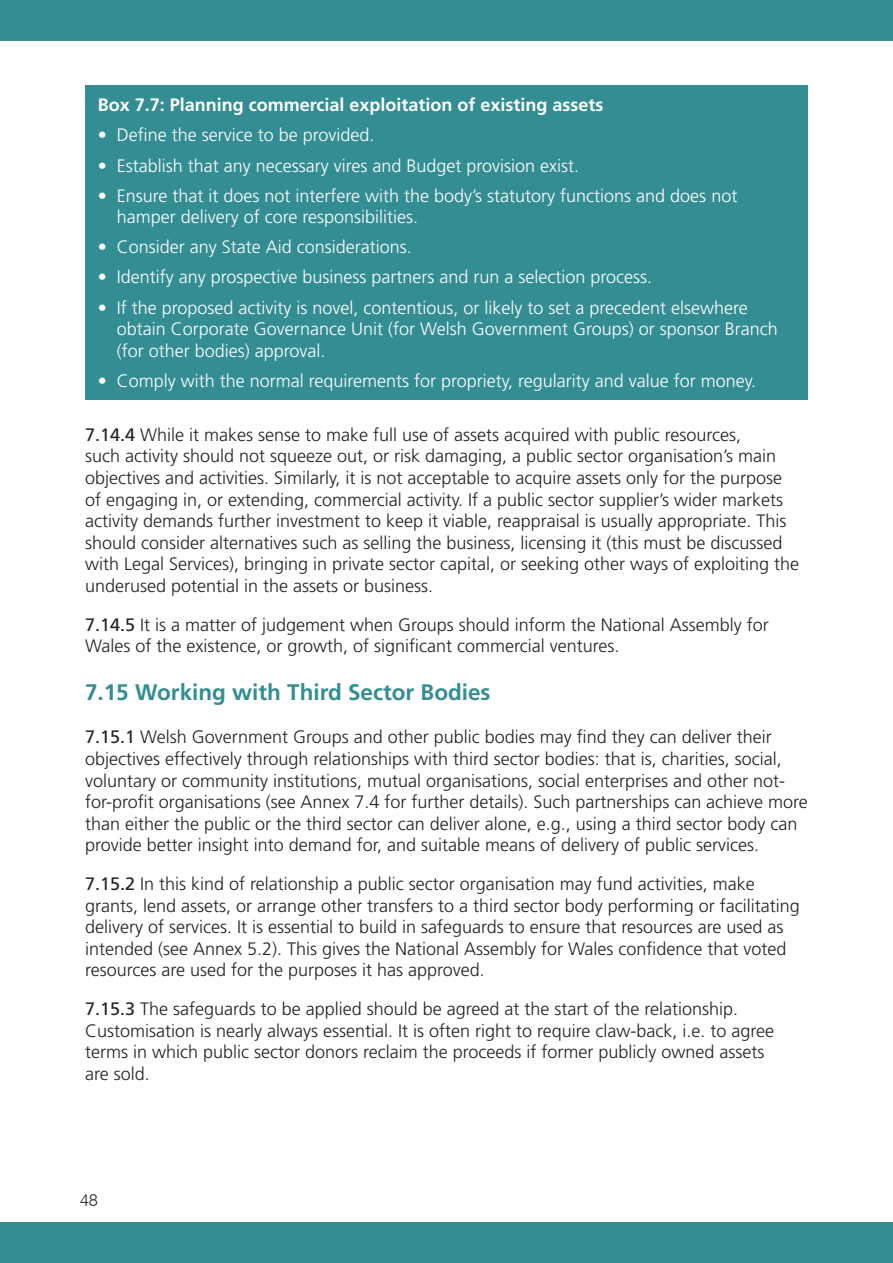
<style>
.page{position:relative;width:893px;height:1263px;background:#fff}
.page>*{position:absolute;margin:0;border:0;box-sizing:border-box;transform-origin:0 0}
.Heading_2{font:700 22.5px "Frutiger LT Std";color:#338d92}
.body_text{font:300 18px/21.6px "Frutiger LT Std";color:#222221}
.bullets{font:300 18px/21.6px "Frutiger LT Std";color:#fff}
.body_text-2{font:700 18px "Frutiger LT Std";color:#fff}
.t1{font:300 17.25px "Swiss 721 BT";color:#343433}
.s1{font-weight:400}
</style>
<div class="page">
<div style="left:0;top:1222px;width:893px;height:41px;background:#338d92"></div>
<div style="left:0;top:0;width:893px;height:40px;background:#338d92"></div>
<div style="left:85px;top:85px;width:723px;height:315px;background:#338d92"></div>
<p class="body_text-2" style="left:98px;top:94px;width:507px">Box 7.7: Planning commercial exploitation of existing assets</p>
<p class="bullets" style="left:98px;top:125px;width:278px">• Defi ne the service to be provided.</p>
<p class="bullets" style="left:98px;top:155px;width:483px">• Establish that any necessary vires and Budget provision exist.</p>
<p class="bullets" style="left:117px;top:185px;width:622px;text-indent:-19px">• Ensure that it does not interfere with the body’s statutory functions and does not hamper delivery of core responsibilities.</p>
<p class="bullets" style="left:98px;top:237px;width:316px">• Consider any State Aid considerations.</p>
<p class="bullets" style="left:98px;top:267px;width:556px">• Identify any prospective business partners and run a selection process.</p>
<p class="bullets" style="left:117px;top:297px;width:663px;text-indent:-19px">• If the proposed activity is novel, contentious, or likely to set a precedent elsewhere obtain Corporate Governance Unit (for Welsh Government Groups) or sponsor Branch (for other bodies) approval.</p>
<p class="bullets" style="left:98px;top:370px;width:660px">• Comply with the normal requirements for propriety, regularity and value for money.</p>
<p class="body_text" style="left:85px;top:424px;width:716px"><span class="s1">7.14.4</span> While it makes sense to make full use of assets acquired with public resources,<br>such activity should not squeeze out, or risk damaging, a public sector organisation’s main objectives and activities. Similarly, it is not acceptable to acquire assets only for the purpose of engaging in, or extending, commercial activity. If a public sector supplier’s wider markets activity demands further investment to keep it viable, reappraisal is usually appropriate. This should consider alternatives such as selling the business, licensing it (this must be discussed with Legal Services), bringing in private sector capital, or seeking other ways of exploiting the underused potential in the assets or business.</p>
<p class="body_text" style="left:85px;top:614px;width:685px"><span class="s1">7.14.5</span> It is a matter of judgement when Groups should inform the National Assembly for<br>Wales of the existence, or growth, of significant commercial ventures.</p>
<h2 class="Heading_2" style="left:85px;top:679px;width:407px">7.15 Working with Third Sector Bodies</h2>
<p class="body_text" style="left:85px;top:726px;width:724px"><span class="s1">7.15.1</span> Welsh Government Groups and other public bodies may fi nd they can deliver their objectives effectively through relationships with third sector bodies: that is, charities, social, voluntary or community institutions, mutual organisations, social enterprises and other not&shy;for-profit organisations (see Annex 7.4 for further details). Such partnerships can achieve more than either the public or the third sector can deliver alone, e.g., using a third sector body can provide better insight into demand for, and suitable means of delivery of public services.</p>
<p class="body_text" style="left:85px;top:873px;width:716px"><span class="s1">7.15.2</span> In this kind of relationship a public sector organisation may fund activities, make grants, lend assets, or arrange other transfers to a third sector body performing or facilitating delivery of services. It is essential to build in safeguards to ensure that resources are used as intended (see Annex 5.2). This gives the National Assembly for Wales confi dence that voted resources are used for the purposes it has approved.</p>
<p class="body_text" style="left:85px;top:998px;width:691px"><span class="s1">7.15.3</span> The safeguards to be applied should be agreed at the start of the relationship.<br>Customisation is nearly always essential. It is often right to require claw-back, i.e. to agree terms in which public sector donors reclaim the proceeds if former publicly owned assets are sold.</p>
<p class="t1" style="left:80px;top:1189px;width:20px">48</p>
</div>
